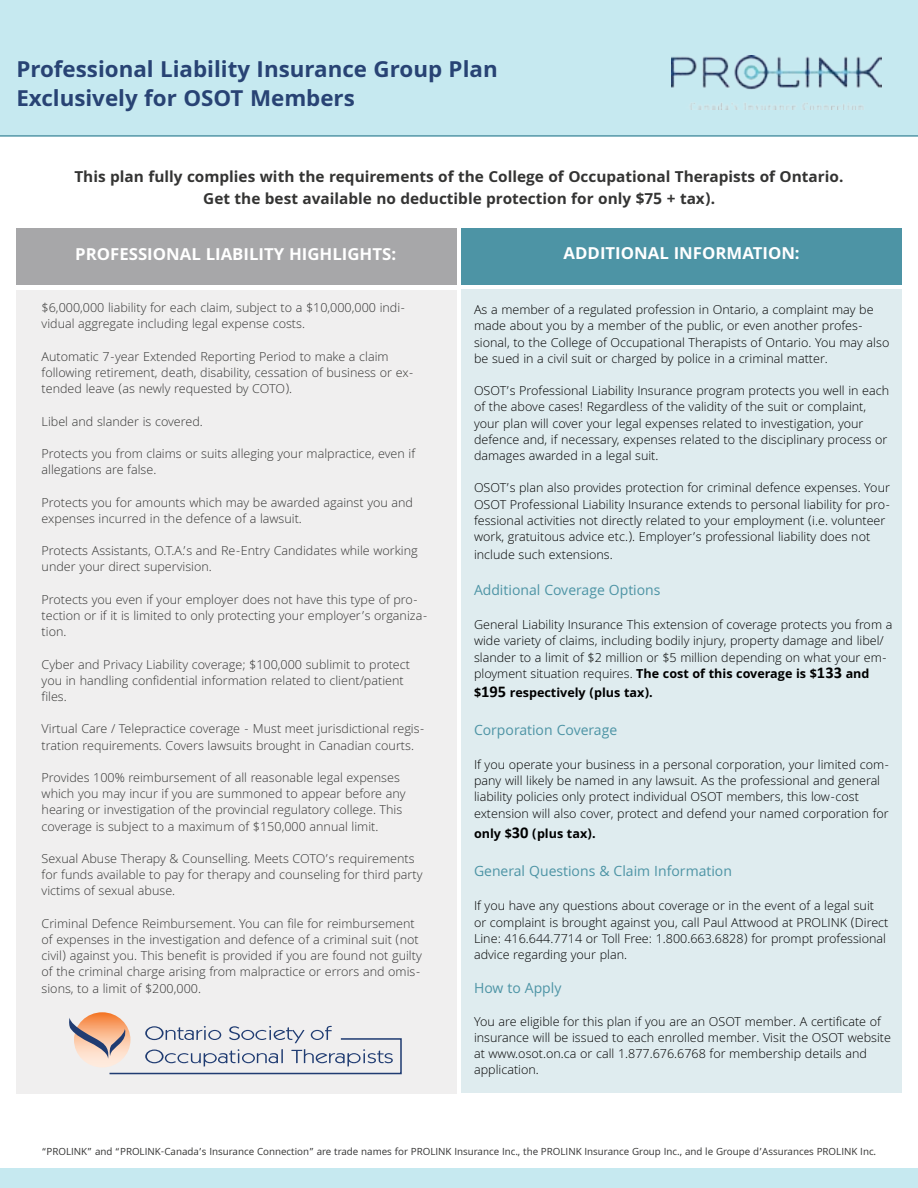
<style>
.page{position:relative;width:918px;height:1188px;background:#fff}
.page>*{position:absolute;margin:0;border:0;box-sizing:border-box;transform-origin:0 0}
.t1{font:700 24px/28.8px "Khula";color:#284374}
.t2{font:700 18px "Khula";color:#fff}
.t3{font:700 16.5px/22.4px "Khula";color:#343433;text-align:center}
.t4{font:15px "Khula";color:#4d94a5}
.t5{font:300 13.5px/16.2px "Khula";color:#000}
.t6{font:300 13.5px/16.2px "Khula";color:#343433}
.t7{font:700 13.5px "Khula";color:#000}
.t8{font:10.5px "Khula";color:#343433}
.s1{font-family:"Calibri";font-size:18px}
.s2{font-weight:700}
.s3{font-family:"Calibri";font-weight:700;font-size:16.5px}
.s4{font-family:"Calibri";font-size:16.5px}
</style>
<div class="page">
<div style="left:0;top:0;width:918px;height:135px;background:#c6e9f0"></div>
<hr style="left:0;top:135px;width:918px;height:2px;background:#4d94a5">
<img style="left:672px;top:55px;width:209px;height:55px">
<div style="left:16px;top:229px;width:440px;height:56px;background:#a7a7a9"></div>
<div style="left:16px;top:290px;width:440px;height:804px;background:#f0efef"></div>
<div style="left:462px;top:228px;width:440px;height:56px;background:#4d94a5"></div>
<div style="left:462px;top:290px;width:440px;height:803px;background:#dfecef"></div>
<svg style="left:69px;top:1012px;width:333px;height:62px"></svg>
<div style="left:0;top:1169px;width:918px;height:19px;background:#c6e9f0"></div>
<h1 class="t1" style="left:16px;top:54px;width:483px">Professional Liability Insurance Group Plan<br>Exclusively for OSOT Members</h1>
<p class="t3" style="left:74px;top:165px;width:771px">This plan fully complies with the requirements of the College of Occupational Therapists of Ontario.<br>Get the best available no deductible protection for only $7<span class="s1">5</span> + tax).</p>
<h2 class="t2" style="left:75px;top:243px;width:322px">PROFESSIONAL LIABILITY HIGHLIGHTS:</h2>
<h2 class="t2" style="left:564px;top:242px;width:238px">ADDITIONAL INFORMATION:</h2>
<p class="t6" style="left:42px;top:301px;width:366px">$6,000,000 liability for each claim, subject to a $10,000,000 indi&shy;vidual aggregate including legal expense costs.</p>
<p class="t6" style="left:42px;top:350px;width:374px">Automatic 7-year Extended Reporting Period to make a claim following retirement, death, disability, cessation of business or ex&shy;tended leave (as newly requested by COTO).</p>
<p class="t6" style="left:42px;top:414px;width:163px">Libel and slander is covered.</p>
<p class="t6" style="left:42px;top:447px;width:375px">Protects you from claims or suits alleging your malpractice, even if allegations are false.</p>
<p class="t6" style="left:42px;top:495px;width:373px">Protects you for amounts which may be awarded against you and expenses incurred in the defence of a lawsuit.</p>
<p class="t6" style="left:42px;top:544px;width:378px">Protects Assistants, O.T.A.’s and Re-Entry Candidates while working under your direct supervision.</p>
<p class="t6" style="left:42px;top:593px;width:388px">Protects you even if your employer does not have this type of pro&shy;tection or if it is limited to only protecting your employer’s organiza&shy;tion.</p>
<p class="t6" style="left:42px;top:657px;width:370px">Cyber and Privacy Liability coverage; $100,000 sublimit to protect you in handling confidential information related to client/patient files.</p>
<p class="t6" style="left:42px;top:722px;width:385px">Virtual Care / Telepractice coverage - Must meet jurisdictional regis&shy;tration requirements. Covers lawsuits brought in Canadian courts.</p>
<p class="t6" style="left:42px;top:771px;width:366px">Provides 100% reimbursement of all reasonable legal expenses which you may incur if you are summoned to appear before any hearing or investigation of the provincial regulatory college. This coverage is subject to a maximum of $150,000 annual limit.</p>
<p class="t6" style="left:42px;top:852px;width:382px">Sexual Abuse Therapy &amp; Counselling. Meets COTO’s requirements for funds available to pay for therapy and counseling for third party victims of sexual abuse.</p>
<p class="t6" style="left:42px;top:917px;width:382px">Criminal Defence Reimbursement. You can file for reimbursement of expenses in the investigation and defence of a criminal suit (not civil) against you. This benefit is provided if you are found not guilty of the criminal charge arising from malpractice or errors and omis&shy;sions, to a limit of $200,000.</p>
<p class="t5" style="left:474px;top:303px;width:417px">As a member of a regulated profession in Ontario, a complaint may be made about you by a member of the public, or even another profes&shy;sional, to the College of Occupational Therapists of Ontario. You may also be sued in a civil suit or charged by police in a criminal matter.</p>
<p class="t5" style="left:474px;top:384px;width:417px">OSOT’s Professional Liability Insurance program protects you well in each of the above cases! Regardless of the validity of the suit or complaint, your plan will cover your legal expenses related to investigation, your defence and, if necessary, expenses related to the disciplinary process or damages awarded in a legal suit.</p>
<p class="t5" style="left:474px;top:481px;width:418px">OSOT’s plan also provides protection for criminal defence expenses. Your OSOT Professional Liability Insurance extends to personal liability for pro&shy;fessional activities not directly related to your employment (i.e. volunteer work, gratuitous advice etc.). Employer’s professional liability does not</p>
<p class="t5" style="left:474px;top:548px;width:140px">include such extensions.</p>
<p class="t4" style="left:474px;top:581px;width:188px">Additional Coverage Options</p>
<p class="t5" style="left:474px;top:618px;width:420px">General Liability Insurance This extension of coverage protects you from a wide variety of claims, including bodily injury, property damage and libel/ slander to a limit of $2 million or $5 million depending on what your em&shy;ployment situation requires. <span class="s2">The cost of this coverage is $</span><span class="s3">133</span> <span class="s2">and</span></p>
<p class="t7" style="left:474px;top:684px;width:180px">$<span class="s4">195</span> respectively (plus tax).</p>
<p class="t4" style="left:474px;top:721px;width:145px">Corporation Coverage</p>
<p class="t5" style="left:474px;top:758px;width:417px">If you operate your business in a personal corporation, your limited com&shy;pany will likely be named in any lawsuit. As the professional and general liability policies only protect individual OSOT members, this low-cost extension will also cover, protect and defend your named corporation for</p>
<p class="t7" style="left:474px;top:826px;width:123px">only $<span class="s4">30</span> (plus tax).</p>
<p class="t4" style="left:474px;top:862px;width:259px">General Questions &amp; Claim Information</p>
<p class="t5" style="left:474px;top:899px;width:416px">If you have any questions about coverage or in the event of a legal suit or complaint is brought against you, call Paul Attwood at PROLINK (Direct Line: 416.644.7714 or Toll Free: 1.800.663.6828) for prompt professional advice regarding your plan.</p>
<p class="t4" style="left:474px;top:979px;width:89px">How to Apply</p>
<p class="t5" style="left:474px;top:1014px;width:419px">You are eligible for this plan if you are an OSOT member. A certificate of insurance will be issued to each enrolled member. Visit the OSOT website at www.osot.on.ca or call 1.877.676.6768 for membership details and application.</p>
<p class="t8" style="left:42px;top:1146px;width:836px">“PROLINK” and “PROLINK-Canada’s Insurance Connection” are trade names for PROLINK Insurance Inc., the PROLINK Insurance Group Inc., and le Groupe d’Assurances PROLINK Inc.</p>
</div>
